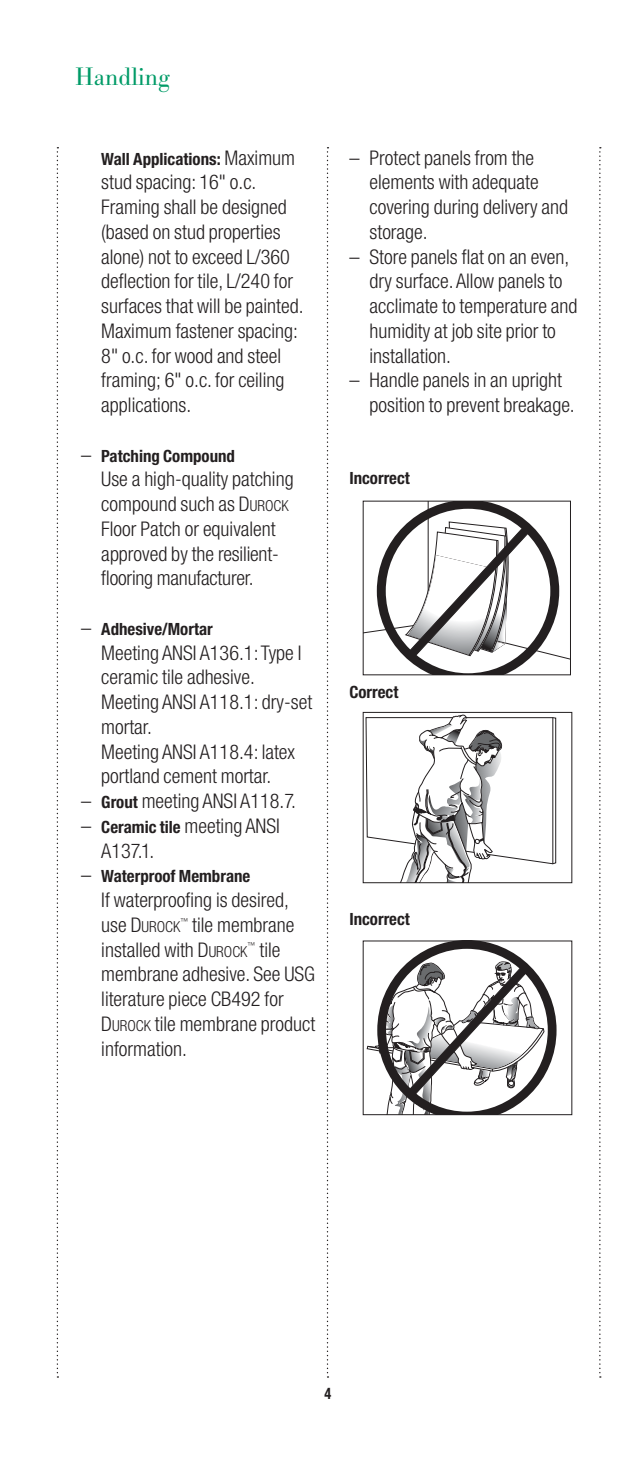
<style>
.page{position:relative;width:628px;height:1458px;background:#fff}
.page>*{position:absolute;margin:0;border:0;box-sizing:border-box;transform-origin:0 0}
.t1{font:300 24.75px "Bodoni BE";color:#009b67}
.t2{font:300 condensed 20.25px/24.8px "Helvetica Neue";color:#231f20}
.t3{font:700 condensed 16.88px "Helvetica Neue";color:#231f20}
.t4{font:700 condensed 15.75px "Helvetica Neue";color:#231f20;scale:.9 1}
.t5{font:300 condensed 15.3px "Helvetica Neue";color:#231f20}
.t6{font:300 condensed 8.1px "Helvetica Neue";color:#231f20}
.s1{font-weight:300;font-size:20.25px}
.s2{font-size:15.3px}
.s3{font-weight:700;font-size:16.88px}
.s4{font-size:20.25px}
.s5{font-style:inherit}
</style>
<div class="page">
<svg style="left:365px;top:503px;width:204px;height:170px"></svg>
<div style="left:363px;top:501px;width:208px;height:174px;border:1px solid #231f20"></div>
<svg style="left:365px;top:715px;width:191px;height:166px"></svg>
<div style="left:363px;top:712px;width:209px;height:171px;border:1px solid #231f20"></div>
<svg style="left:366px;top:943px;width:190px;height:170px"></svg>
<div style="left:363px;top:941px;width:209px;height:174px;border:1px solid #231f20"></div>
<svg style="left:57px;top:147px;width:1px;height:1231px"></svg>
<svg style="left:327px;top:147px;width:1px;height:1231px"></svg>
<svg style="left:599px;top:147px;width:2px;height:1231px"></svg>
<p class="t1" style="left:75px;top:63px;width:96px">Handling</p>
<p class="t3" style="left:101px;top:148px;width:195px">Wall Applications: <span class="s1">Maximum</span></p>
<p class="t2" style="left:101px;top:170px;width:204px">stud spacing: 16" o.c.<br>Framing shall be designed (based on stud properties alone) not to exceed L/360 deflection for tile, L/240 for surfaces that will be painted.<br>Maximum fastener spacing:<br>8" o.c. for wood and steel framing; 6" o.c. for ceiling applications.</p>
<p class="t3" style="left:81px;top:445px;width:155px"><span class="s1">–</span> Patching Compound</p>
<p class="t2" style="left:101px;top:467px;width:194px">Use a high-quality patching compound such as D<span class="s2">UROCK<br></span>Floor Patch or equivalent approved by the resilient&shy;flooring manufacturer.</p>
<p class="t3" style="left:81px;top:619px;width:133px"><span class="s1">–</span> Adhesive/Mortar</p>
<p class="t2" style="left:101px;top:640px;width:212px">Meeting ANSI A136.1: Type I ceramic tile adhesive.<br>Meeting ANSI A118.1: dry-set mortar.<br>Meeting ANSI A118.4: latex portland cement mortar.</p>
<p class="t2" style="left:81px;top:788px;width:216px">– <span class="s3">Grout</span> meeting ANSI A118.7.</p>
<p class="t2" style="left:101px;top:813px;width:180px;text-indent:-20px">– <span class="s3">Ceramic tile</span> meeting ANSI<br>A137.1.</p>
<p class="t3" style="left:81px;top:866px;width:171px"><span class="s1">–</span> Waterproof Membrane</p>
<p class="t2" style="left:101px;top:887px;width:189px">If waterproofing is desired,</p>
<p class="t5" style="left:101px;top:918px;width:81px"><span class="s4">use</span> <span class="s4">D</span>UROCK</p>
<p class="t6" style="left:180px;top:916px;width:10px">™</p>
<p class="t2" style="left:101px;top:912px;width:195px;text-indent:91px">tile membrane installed with <span class="s5">D</span><span class="s2">UROCK</span></p>
<p class="t2" style="left:101px;top:937px;width:215px;text-indent:158px">tile membrane adhesive. See USG literature piece CB492 for<br><span class="s5">D</span><span class="s2">UROCK</span> tile membrane product information.</p>
<p class="t6" style="left:247px;top:941px;width:10px">™</p>
<p class="t2" style="left:369px;top:145px;width:200px;text-indent:-20px">– Protect panels from the elements with adequate covering during delivery and storage.</p>
<p class="t2" style="left:369px;top:244px;width:209px;text-indent:-20px">– Store panels flat on an even, dry surface. Allow panels to acclimate to temperature and humidity at job site prior to installation.</p>
<p class="t2" style="left:369px;top:368px;width:207px;text-indent:-20px">– Handle panels in an upright position to prevent breakage.</p>
<p class="t3" style="left:349px;top:468px;width:62px">Incorrect</p>
<p class="t3" style="left:349px;top:682px;width:51px">Correct</p>
<p class="t3" style="left:349px;top:909px;width:62px">Incorrect</p>
<p class="t4" style="left:325px;top:1384px;width:9px">4</p>
</div>
